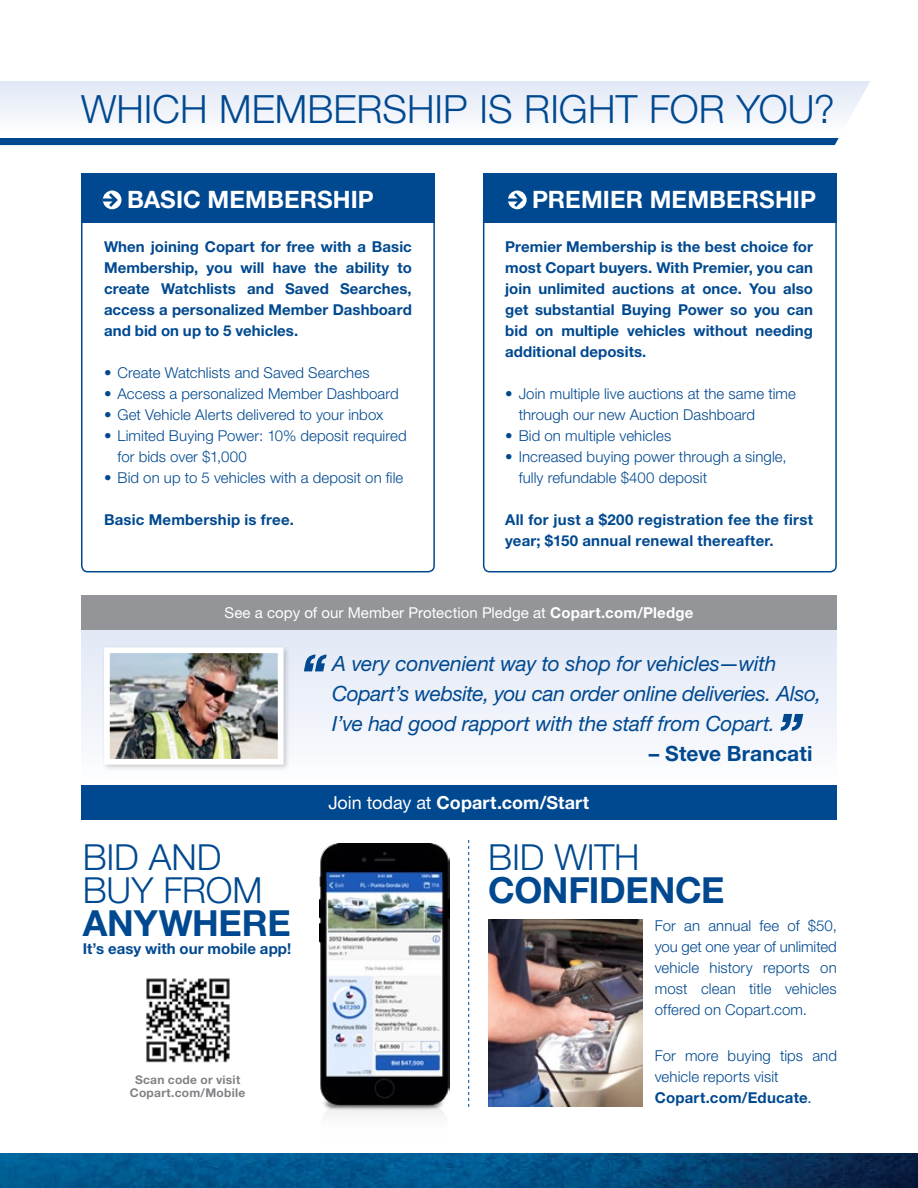
<style>
.page{position:relative;width:918px;height:1188px;background:#fff}
.page>*{position:absolute;margin:0;border:0;box-sizing:border-box;transform-origin:0 0}
.t1{font:italic 700 52.5px "Helvetica Neue LT";color:#004990}
.t2{font:300 39px "Helvetica Neue LT";color:#004990}
.t3{font:300 36px/33px "Helvetica Neue LT";letter-spacing:-.005em;color:#004990}
.t4{font:700 36px "Helvetica Neue LT";letter-spacing:-.01em;color:#004990}
.t5{font:700 24px "Helvetica Neue LT";letter-spacing:.005em;color:#fff}
.t6{font:italic 21px/30px "Helvetica Neue LT";letter-spacing:-.015em;color:#004990}
.t7{font:700 21px "Helvetica Neue LT";letter-spacing:.005em;color:#004990}
.t8{font:700 18px "Helvetica Neue LT";letter-spacing:.01em;color:#fff}
.t9{font:300 15px/21px "Helvetica Neue LT";letter-spacing:.005em;color:#004990}
.t10{font:700 15px/21px "Helvetica Neue LT";letter-spacing:.005em;color:#004990;text-align:justify}
.t11{font:15px "Helvetica Neue LT";letter-spacing:.005em;color:#fff}
.t12{font:700 12px/13.5px "Helvetica Neue LT";letter-spacing:.02em;color:#808285;text-align:center}
.s1{font-weight:700}
.s2{font-weight:400}
</style>
<div class="page">
<img style="left:0;top:1153px;width:918px;height:35px">
<div style="left:81px;top:629px;width:756px;height:170px;background:linear-gradient(to bottom,#e0e7f5,#fff)"></div>
<svg style="left:0;top:81px;width:870px;height:37px"></svg>
<div style="left:0;top:138px;width:839px;height:7px;background:#004990"></div>
<div style="left:483px;top:173px;width:354px;height:49px;background:#004990"></div>
<div style="left:483px;top:201px;width:354px;height:371px;border:2px solid #004990;border-radius:6px"></div>
<svg style="left:508px;top:191px;width:19px;height:18px"></svg>
<svg style="left:508px;top:193px;width:15px;height:14px"></svg>
<div style="left:81px;top:173px;width:354px;height:49px;background:#004990"></div>
<div style="left:81px;top:201px;width:354px;height:371px;border:2px solid #004990;border-radius:6px"></div>
<svg style="left:103px;top:191px;width:19px;height:18px"></svg>
<svg style="left:103px;top:193px;width:15px;height:14px"></svg>
<div style="left:101px;top:645px;width:190px;height:127px;background:#000;opacity:.2"></div>
<img style="left:111px;top:654px;width:166px;height:104px">
<div style="left:104px;top:647px;width:180px;height:118px;border:6px solid #fff"></div>
<div style="left:81px;top:595px;width:756px;height:34px;background:#939598"></div>
<div style="left:81px;top:785px;width:756px;height:34px;background:#004990"></div>
<img style="left:320px;top:843px;width:129px;height:335px">
<img style="left:146px;top:978px;width:84px;height:85px">
<svg style="left:468px;top:840px;width:1px;height:267px"></svg>
<img style="left:488px;top:919px;width:154px;height:188px">
<h2 class="t2" style="left:81px;top:85px;width:755px">WHICH MEMBERSHIP IS RIGHT FOR YOU?</h2>
<h3 class="t5" style="left:127px;top:185px;width:248px">BASIC MEMBERSHIP</h3>
<p class="t10" style="left:104px;top:236px;width:309px">When joining Copart for free with a Basic Membership, you will have the ability to create Watchlists and Saved Searches, access a personalized Member Dashboard and bid on up to 5 vehicles.</p>
<p class="t9" style="left:104px;top:362px;width:267px">• Create Watchlists and Saved Searches</p>
<p class="t9" style="left:104px;top:383px;width:296px">• Access a personalized Member Dashboard</p>
<p class="t9" style="left:104px;top:404px;width:281px">• Get Vehicle Alerts delivered to your inbox</p>
<p class="t9" style="left:118px;top:425px;width:291px;text-indent:-14px">• Limited Buying Power: 10% deposit required for bids over $1,000</p>
<p class="t9" style="left:104px;top:467px;width:301px">• Bid on up to 5 vehicles with a deposit on file</p>
<p class="t10" style="left:104px;top:509px;width:191px">Basic Membership is free.</p>
<h3 class="t5" style="left:532px;top:185px;width:285px">PREMIER MEMBERSHIP</h3>
<p class="t10" style="left:505px;top:236px;width:309px">Premier Membership is the best choice for most Copart buyers. With Premier, you can join unlimited auctions at once. You also get substantial Buying Power so you can bid on multiple vehicles without needing additional deposits.</p>
<p class="t9" style="left:519px;top:383px;width:279px;text-indent:-14px">• Join multiple live auctions at the same time through our new Auction Dashboard</p>
<p class="t9" style="left:505px;top:425px;width:168px">• Bid on multiple vehicles</p>
<p class="t9" style="left:519px;top:446px;width:269px;text-indent:-14px">• Increased buying power through a single, fully refundable $400 deposit</p>
<p class="t10" style="left:505px;top:509px;width:309px">All for just a $200 registration fee the first year; $150 annual renewal thereafter.</p>
<p class="t11" style="left:225px;top:604px;width:470px">See a copy of our Member Protection Pledge at <span class="s1">Copart.com/Pledge</span></p>
<h1 class="t1" style="left:300px;top:641px;width:27px">“</h1>
<h3 class="t6" style="left:332px;top:648px;width:490px">A very convenient way to shop for vehicles—with<br>Copart’s website, you can order online deliveries. Also,<br>I’ve had good rapport with the staff from Copart.</h3>
<h3 class="t7" style="left:649px;top:740px;width:165px">– Steve Brancati</h3>
<h1 class="t1" style="left:777px;top:700px;width:27px">”</h1>
<h3 class="t3" style="left:83px;top:840px;width:181px">BID AND<br>BUY FROM</h3>
<h3 class="t4" style="left:83px;top:901px;width:209px">ANYWHERE</h3>
<p class="t10" style="left:83px;top:938px;width:210px">It’s easy with our mobile app!</p>
<p class="t12" style="left:130px;top:1073px;width:117px">Scan code or visit<br>Copart.com/Mobile</p>
<p class="t8" style="left:328px;top:792px;width:262px"><span class="s2">Join today at</span> Copart.com/Start</p>
<h3 class="t3" style="left:488px;top:840px;width:153px">BID WITH</h3>
<h3 class="t4" style="left:488px;top:868px;width:238px">CONFIDENCE</h3>
<p class="t9" style="left:655px;top:915px;width:184px;text-align:justify">For an annual fee of $50, you get one year of unlimited vehicle history reports on most clean title vehicles offered on Copart.com.</p>
<p class="t9" style="left:655px;top:1045px;width:184px">For more buying tips and vehicle reports visit<br><span class="s1">Copart.com/Educate</span><span class="s2">.</span></p>
</div>
